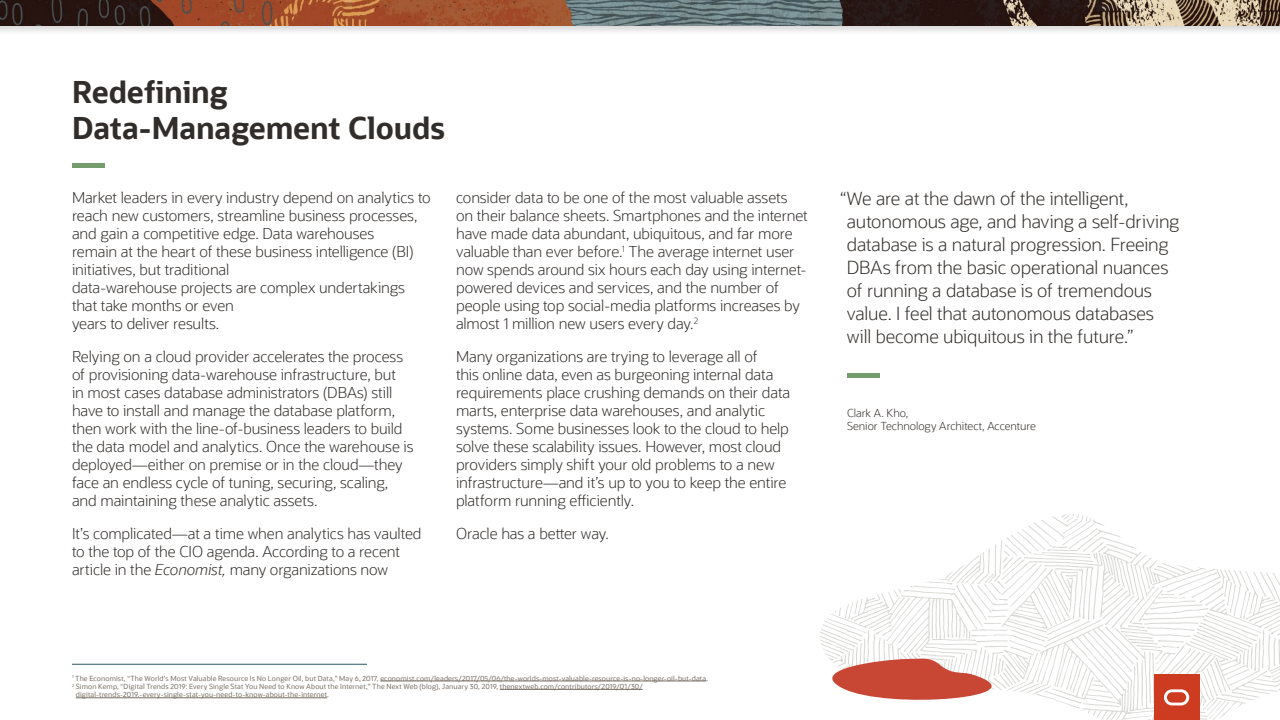
<style>
.page{position:relative;width:1280px;height:720px;background:#fff}
.page>*{position:absolute;margin:0;border:0;box-sizing:border-box;transform-origin:0 0}
.t1{font:700 30px/36px "Oracle Sans";letter-spacing:-.005em;color:#312d2a}
.t2{font:300 18px/23px "Oracle Sans";letter-spacing:-.01em;color:#312d2a}
.t3{font:300 15px/18px "Oracle Sans";letter-spacing:-.01em;color:#312d2a}
.t4{font:300 11px/13px "Oracle Sans";letter-spacing:-.005em;color:#312d2a}
.t5{font:7px "Oracle Sans";letter-spacing:.02em;color:#776e64}
.s1{font-style:italic}
</style>
<div class="page">
<svg style="left:820px;top:514px;width:460px;height:206px"></svg>
<div style="left:0;top:0;width:1280px;height:35px;background:#000;opacity:.15"></div>
<img style="left:0;top:0;width:1280px;height:26px">
<hr style="left:72px;top:664px;width:295px;height:1px;background:#2c5967">
<hr style="left:380px;top:681px;width:326px;height:1px;background:#776e64">
<hr style="left:500px;top:689px;width:143px;height:1px;background:#776e64">
<hr style="left:76px;top:698px;width:251px;height:1px;background:#776e64">
<svg style="left:832px;top:659px;width:160px;height:41px"></svg>
<div style="left:1154px;top:675px;width:45px;height:45px;background:#cd3b21"></div>
<svg style="left:1164px;top:689px;width:25px;height:16px"></svg>
<div style="left:847px;top:373px;width:32px;height:5px;background:#759c6c"></div>
<div style="left:72px;top:163px;width:32px;height:5px;background:#759c6c"></div>
<p class="t1" style="left:72px;top:74px;width:374px">Redefining<br>Data-Management Clouds</p>
<p class="t3" style="left:72px;top:189px;width:360px">Market leaders in every industry depend on analytics to reach new customers, streamline business processes, and gain a competitive edge. Data warehouses<br>remain at the heart of these business intelligence (BI) initiatives, but traditional<br>data-warehouse projects are complex undertakings that take months or even<br>years to deliver results.</p>
<p class="t3" style="left:72px;top:348px;width:343px">Relying on a cloud provider accelerates the process of provisioning data-warehouse infrastructure, but<br>in most cases database administrators (DBAs) still have to install and manage the database platform, then work with the line-of-business leaders to build the data model and analytics. Once the warehouse is deployed—either on premise or in the cloud—they face an endless cycle of tuning, securing, scaling, and maintaining these analytic assets.</p>
<p class="t3" style="left:72px;top:525px;width:351px">It’s complicated—at a time when analytics has vaulted to the top of the CIO agenda. According to a recent article in the <span class="s1">Economist,</span> many organizations now</p>
<p class="t3" style="left:456px;top:189px;width:353px">consider data to be one of the most valuable assets on their balance sheets. Smartphones and the internet have made data abundant, ubiquitous, and far more valuable than ever before.<sup>1</sup> The average internet user now spends around six hours each day using internet&shy;powered devices and services, and the number of people using top social-media platforms increases by almost 1 million new users every day.<sup>2</sup></p>
<p class="t3" style="left:456px;top:348px;width:336px">Many organizations are trying to leverage all of<br>this online data, even as burgeoning internal data requirements place crushing demands on their data marts, enterprise data warehouses, and analytic systems. Some businesses look to the cloud to help solve these scalability issues. However, most cloud providers simply shift your old problems to a new infrastructure—and it’s up to you to keep the entire</p>
<p class="t3" style="left:456px;top:492px;width:180px">platform running efficiently.</p>
<p class="t3" style="left:456px;top:525px;width:154px">Oracle has a better way.</p>
<p class="t2" style="left:847px;top:187px;width:334px;text-indent:-7px">“We are at the dawn of the intelligent, autonomous age, and having a self-driving database is a natural progression. Freeing DBAs from the basic operational nuances of running a database is of tremendous value. I feel that autonomous databases will become ubiquitous in the future.”</p>
<p class="t4" style="left:847px;top:407px;width:190px">Clark A. Kho,<br>Senior Technology Architect, Accenture</p>
<p class="t5" style="left:72px;top:674px;width:638px"><sup>1</sup> The Economist, “The World’s Most Valuable Resource Is No Longer Oil, but Data,” May 6, 2017, economist.com/leaders/2017/05/06/the-worlds-most-valuable-resource-is-no-longer-oil-but-data.</p>
<p class="t5" style="left:72px;top:682px;width:572px"><sup>2</sup> Simon Kemp, “Digital Trends 2019: Every Single Stat You Need to Know About the Internet,” The Next Web (blog), January 30, 2019, thenextweb.com/contributors/2019/01/30/</p>
<p class="t5" style="left:76px;top:691px;width:255px">digital-trends-2019.-every-single-stat-you-need-to-know-about-the-internet.</p>
</div>
